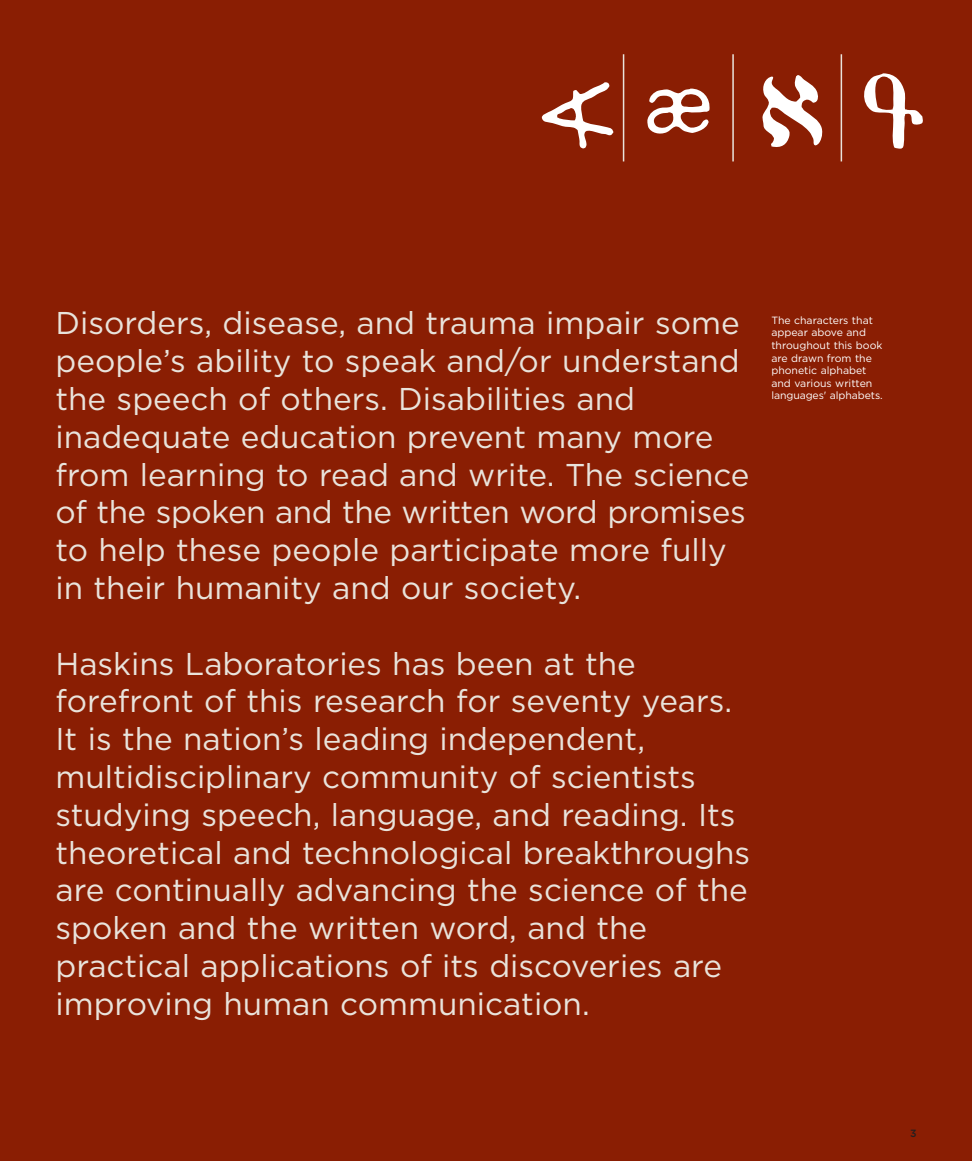
<style>
.page{position:relative;width:972px;height:1161px;background:#8a1e03}
.page>*{position:absolute;margin:0;border:0;box-sizing:border-box;transform-origin:0 0}
.t1{font:31.5px/37.8px "Gotham";color:#e9e3db}
.t2{font:10.5px/12.6px "Gotham";color:#fff}
.t3{font:500 10.5px "Gotham";color:#231f20}
</style>
<div class="page">
<svg style="left:763px;top:75px;width:59px;height:72px"></svg>
<svg style="left:542px;top:82px;width:71px;height:66px"></svg>
<svg style="left:864px;top:73px;width:59px;height:76px"></svg>
<hr style="left:623px;top:54px;width:1px;height:107px;background:#e9e3db">
<hr style="left:732px;top:54px;width:2px;height:107px;background:#e9e3db">
<hr style="left:841px;top:54px;width:1px;height:107px;background:#e9e3db">
<svg style="left:647px;top:89px;width:63px;height:45px"></svg>
<p class="t1" style="left:56px;top:306px;width:696px">Disorders, disease, and trauma impair some people’s ability to speak and/or understand the speech of others. Disabilities and inadequate education prevent many more from learning to read and write. The science of the spoken and the written word promises to help these people participate more fully in their humanity and our society.</p>
<p class="t1" style="left:56px;top:647px;width:696px">Haskins Laboratories has been at the forefront of this research for seventy years.<br>It is the nation’s leading independent, multidisciplinary community of scientists studying speech, language, and reading. Its theoretical and technological breakthroughs are continually advancing the science of the spoken and the written word, and the practical applications of its discoveries are improving human communication.</p>
<p class="t2" style="left:771px;top:315px;width:113px">The characters that appear above and throughout this book are drawn from the phonetic alphabet and various written languages' alphabets.</p>
<p class="t3" style="left:910px;top:1130px;width:8px">3</p>
</div>
